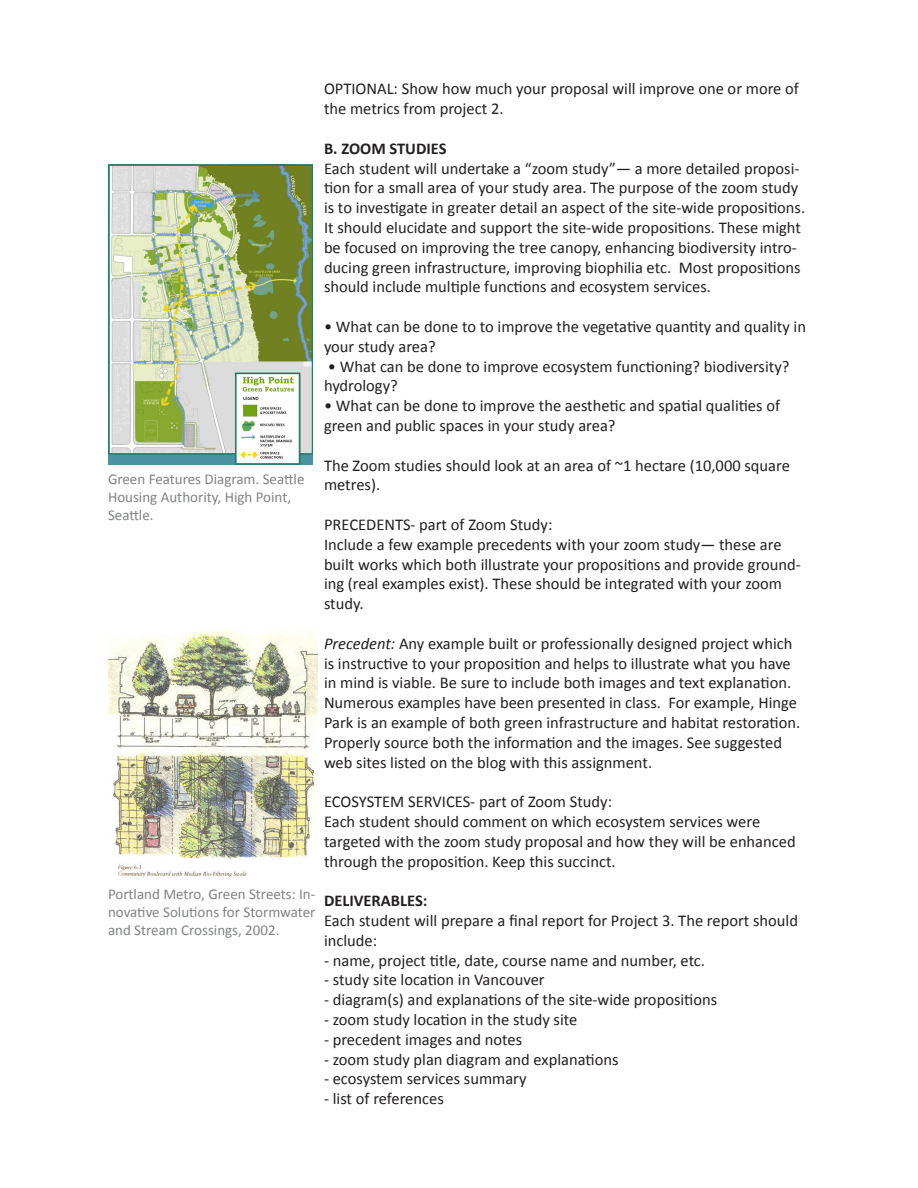
<style>
.page{position:relative;width:918px;height:1188px;background:#fff}
.page>*{position:absolute;margin:0;border:0;box-sizing:border-box;transform-origin:0 0}
.t1{font:16.5px/19.8px "Calibri";color:#231f20}
.t2{font:700 16.5px "Calibri";color:#231f20}
.t3{font:15px/18px "Calibri";color:#808285;text-align:justify}
.s1{font-style:italic}
</style>
<div class="page">
<img style="left:108px;top:629px;width:210px;height:249px">
<img style="left:108px;top:164px;width:204px;height:300px">
<p class="t3" style="left:108px;top:470px;width:198px;text-align:left">Green Features Diagram. Seattle<br>Housing Authority, High Point,<br>Seattle.</p>
<p class="t3" style="left:108px;top:885px;width:209px">Portland Metro, Green Streets: In&shy;novative Solutions for Stormwater and Stream Crossings, 2002.</p>
<p class="t1" style="left:324px;top:79px;width:476px">OPTIONAL: Show how much your proposal will improve one or more of the metrics from project 2.</p>
<p class="t2" style="left:324px;top:138px;width:124px">B. ZOOM STUDIES</p>
<p class="t1" style="left:324px;top:158px;width:483px">Each student will undertake a “zoom study”— a more detailed proposi&shy;tion for a small area of your study area. The purpose of the zoom study is to investigate in greater detail an aspect of the site-wide propositions.<br>It should elucidate and support the site-wide propositions. These might be focused on improving the tree canopy, enhancing biodiversity intro&shy;ducing green infrastructure, improving biophilia etc. Most propositions should include multiple functions and ecosystem services.</p>
<p class="t1" style="left:324px;top:317px;width:484px">• What can be done to to improve the vegetative quantity and quality in your study area?</p>
<p class="t1" style="left:324px;top:356px;width:467px">• What can be done to improve ecosystem functioning? biodiversity? hydrology?</p>
<p class="t1" style="left:324px;top:396px;width:458px">• What can be done to improve the aesthetic and spatial qualities of green and public spaces in your study area?</p>
<p class="t1" style="left:324px;top:455px;width:467px">The Zoom studies should look at an area of ~1 hectare (10,000 square metres).</p>
<p class="t1" style="left:324px;top:515px;width:230px">PRECEDENTS- part of Zoom Study:</p>
<p class="t1" style="left:324px;top:535px;width:478px">Include a few example precedents with your zoom study— these are built works which both illustrate your propositions and provide ground&shy;ing (real examples exist). These should be integrated with your zoom study.</p>
<p class="t1" style="left:324px;top:634px;width:478px"><span class="s1">Precedent:</span> Any example built or professionally designed project which is instructive to your proposition and helps to illustrate what you have in mind is viable. Be sure to include both images and text explanation.<br>Numerous examples have been presented in class. For example, Hinge Park is an example of both green infrastructure and habitat restoration.<br>Properly source both the information and the images. See suggested web sites listed on the blog with this assignment.</p>
<p class="t1" style="left:324px;top:792px;width:290px">ECOSYSTEM SERVICES- part of Zoom Study:</p>
<p class="t1" style="left:324px;top:812px;width:473px">Each student should comment on which ecosystem services were targeted with the zoom study proposal and how they will be enhanced through the proposition. Keep this succinct.</p>
<p class="t2" style="left:324px;top:890px;width:105px">DELIVERABLES:</p>
<p class="t1" style="left:324px;top:911px;width:476px">Each student will prepare a final report for Project 3. The report should include:</p>
<p class="t1" style="left:324px;top:950px;width:383px">- name, project title, date, course name and number, etc.</p>
<p class="t1" style="left:324px;top:970px;width:222px">- study site location in Vancouver</p>
<p class="t1" style="left:324px;top:990px;width:395px">- diagram(s) and explanations of the site-wide propositions</p>
<p class="t1" style="left:324px;top:1010px;width:255px">- zoom study location in the study site</p>
<p class="t1" style="left:324px;top:1030px;width:200px">- precedent images and notes</p>
<p class="t1" style="left:324px;top:1049px;width:296px">- zoom study plan diagram and explanations</p>
<p class="t1" style="left:324px;top:1069px;width:204px">- ecosystem services summary</p>
<p class="t1" style="left:324px;top:1089px;width:121px">- list of references</p>
</div>
